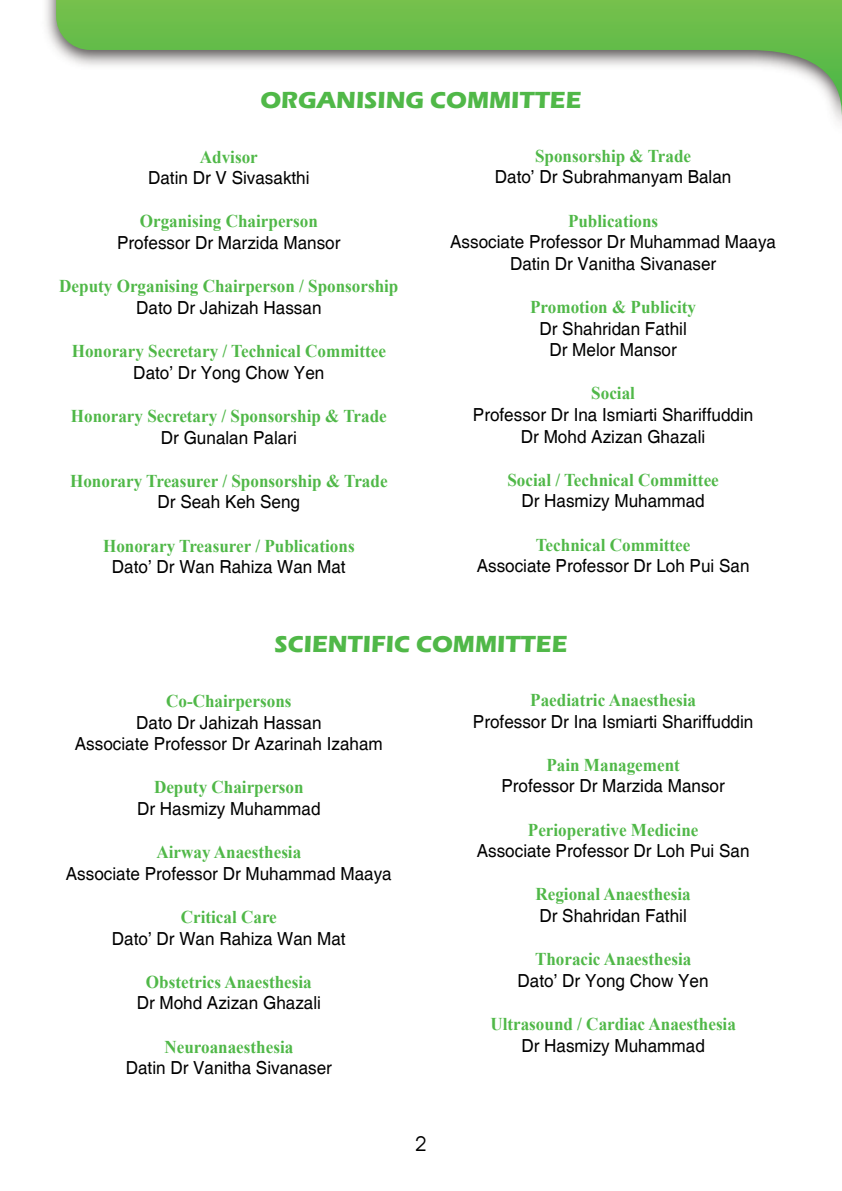
<style>
.page{position:relative;width:842px;height:1191px;background:#fff}
.page>*{position:absolute;margin:0;border:0;box-sizing:border-box;transform-origin:0 0}
.t1{font:700 24px "Eras ITC";color:#50b848}
.t2{font:20px "Avalon Plain";color:#000}
.t3{font:18px/21.6px "Helvetica";color:#000;text-align:center;scale:.95 1}
.t4{font:700 18px "Times New Roman";color:#50b848;scale:.95 1}
</style>
<div class="page">
<svg style="left:56px;top:0;width:786px;height:120px"></svg>
<h1 class="t1" style="left:260px;top:86px;width:323px">ORGANISING COMMITTEE</h1>
<p class="t4" style="left:200px;top:144px;width:63px">Advisor</p>
<p class="t3" style="left:148px;top:168px;width:172px">Datin Dr V Sivasakthi</p>
<p class="t4" style="left:140px;top:208px;width:189px">Organising Chairperson</p>
<p class="t3" style="left:117px;top:233px;width:237px">Professor Dr Marzida Mansor</p>
<p class="t4" style="left:59px;top:273px;width:359px">Deputy Organising Chairperson / Sponsorship</p>
<p class="t3" style="left:136px;top:297px;width:197px">Dato Dr Jahizah Hassan</p>
<p class="t4" style="left:72px;top:338px;width:332px">Honorary Secretary / Technical Committee</p>
<p class="t3" style="left:133px;top:362px;width:203px">Dato’ Dr Yong Chow Yen</p>
<p class="t4" style="left:71px;top:403px;width:334px">Honorary Secretary / Sponsorship &amp; Trade</p>
<p class="t3" style="left:161px;top:427px;width:145px">Dr Gunalan Palari</p>
<p class="t4" style="left:70px;top:468px;width:336px">Honorary Treasurer / Sponsorship &amp; Trade</p>
<p class="t3" style="left:158px;top:492px;width:152px">Dr Seah Keh Seng</p>
<p class="t4" style="left:103px;top:532px;width:266px">Honorary Treasurer / Publications</p>
<p class="t3" style="left:112px;top:557px;width:248px">Dato’ Dr Wan Rahiza Wan Mat</p>
<p class="t4" style="left:535px;top:143px;width:166px">Sponsorship &amp; Trade</p>
<p class="t3" style="left:495px;top:167px;width:251px">Dato’ Dr Subrahmanyam Balan</p>
<p class="t4" style="left:568px;top:207px;width:97px">Publications</p>
<p class="t3" style="left:450px;top:232px;width:345px">Associate Professor Dr Muhammad Maaya<br>Datin Dr Vanitha Sivanaser</p>
<p class="t4" style="left:530px;top:294px;width:176px">Promotion &amp; Publicity</p>
<p class="t3" style="left:539px;top:318px;width:157px">Dr Shahridan Fathil<br>Dr Melor Mansor</p>
<p class="t4" style="left:591px;top:380px;width:48px">Social</p>
<p class="t3" style="left:473px;top:404px;width:297px">Professor Dr Ina Ismiarti Shariffuddin<br>Dr Mohd Azizan Ghazali</p>
<p class="t4" style="left:507px;top:467px;width:224px">Social / Technical Committee</p>
<p class="t3" style="left:521px;top:491px;width:195px">Dr Hasmizy Muhammad</p>
<p class="t4" style="left:536px;top:531px;width:164px">Technical Committee</p>
<p class="t3" style="left:477px;top:556px;width:289px">Associate Professor Dr Loh Pui San</p>
<h1 class="t1" style="left:274px;top:630px;width:294px">SCIENTIFIC COMMITTEE</h1>
<p class="t4" style="left:166px;top:688px;width:133px">Co-Chairpersons</p>
<p class="t3" style="left:75px;top:712px;width:326px">Dato Dr Jahizah Hassan<br>Associate Professor Dr Azarinah Izaham</p>
<p class="t4" style="left:154px;top:774px;width:159px">Deputy Chairperson</p>
<p class="t3" style="left:137px;top:798px;width:195px">Dr Hasmizy Muhammad</p>
<p class="t4" style="left:156px;top:839px;width:154px">Airway Anaesthesia</p>
<p class="t3" style="left:66px;top:863px;width:345px">Associate Professor Dr Muhammad Maaya</p>
<p class="t4" style="left:181px;top:904px;width:103px">Critical Care</p>
<p class="t3" style="left:112px;top:928px;width:248px">Dato’ Dr Wan Rahiza Wan Mat</p>
<p class="t4" style="left:146px;top:968px;width:176px">Obstetrics Anaesthesia</p>
<p class="t3" style="left:137px;top:993px;width:196px">Dr Mohd Azizan Ghazali</p>
<p class="t4" style="left:164px;top:1033px;width:137px">Neuroanaesthesia</p>
<p class="t3" style="left:126px;top:1057px;width:219px">Datin Dr Vanitha Sivanaser</p>
<p class="t2" style="left:415px;top:1130px;width:13px">2</p>
<p class="t4" style="left:530px;top:687px;width:176px">Paediatric Anaesthesia</p>
<p class="t3" style="left:473px;top:711px;width:297px">Professor Dr Ina Ismiarti Shariffuddin</p>
<p class="t4" style="left:546px;top:752px;width:142px">Pain Management</p>
<p class="t3" style="left:501px;top:776px;width:237px">Professor Dr Marzida Mansor</p>
<p class="t4" style="left:528px;top:816px;width:181px">Perioperative Medicine</p>
<p class="t3" style="left:477px;top:840px;width:289px">Associate Professor Dr Loh Pui San</p>
<p class="t4" style="left:535px;top:881px;width:165px">Regional Anaesthesia</p>
<p class="t3" style="left:539px;top:905px;width:157px">Dr Shahridan Fathil</p>
<p class="t4" style="left:535px;top:946px;width:166px">Thoracic Anaesthesia</p>
<p class="t3" style="left:518px;top:970px;width:203px">Dato’ Dr Yong Chow Yen</p>
<p class="t4" style="left:490px;top:1011px;width:260px">Ultrasound / Cardiac Anaesthesia</p>
<p class="t3" style="left:521px;top:1035px;width:195px">Dr Hasmizy Muhammad</p>
</div>
